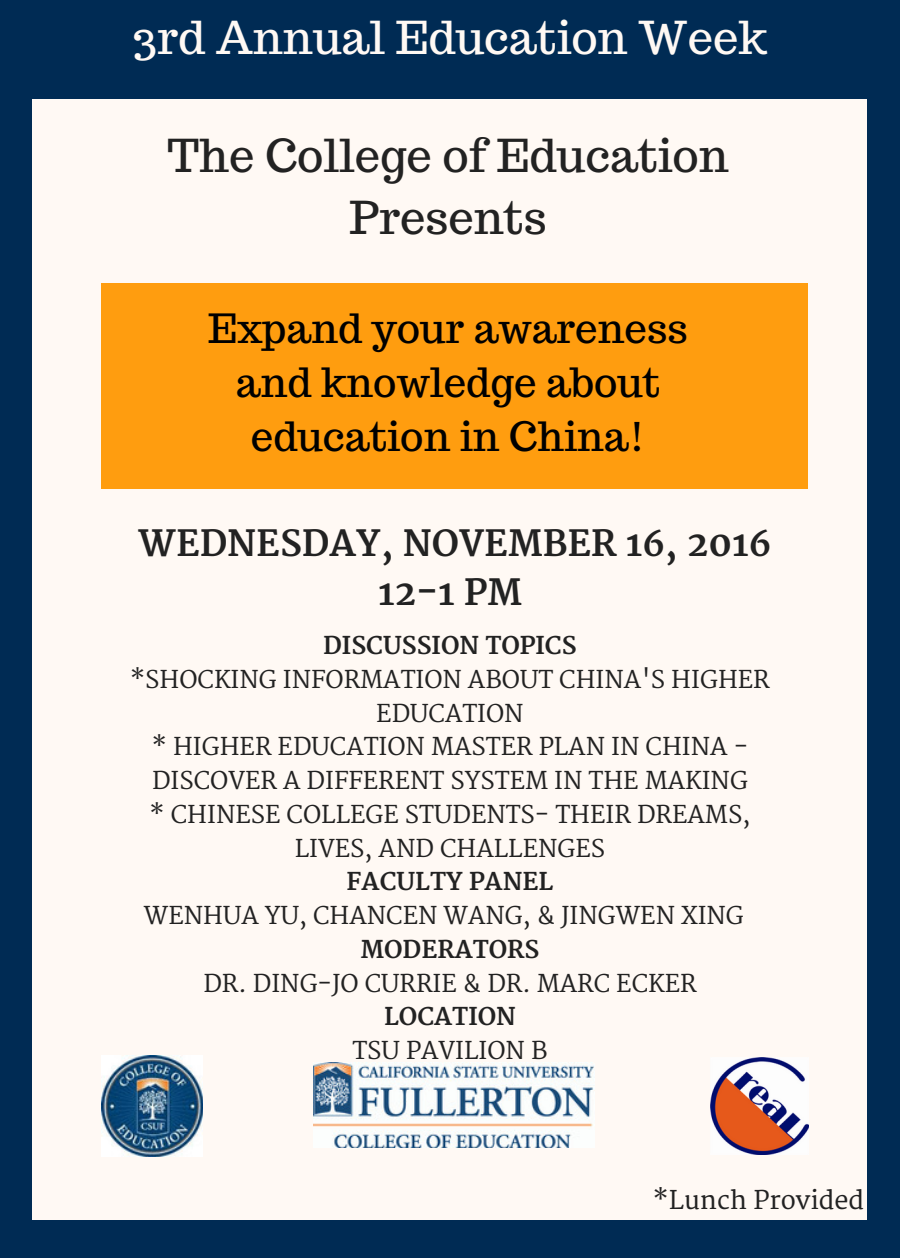
<style>
.page{position:relative;width:900px;height:1258px;background:#002b54}
.page>*{position:absolute;margin:0;border:0;box-sizing:border-box;transform-origin:0 0}
.t1{font:45.25px/62px "Trocchi";color:#222;text-align:center}
.t2{font:45.25px "Trocchi";color:#fff9f4}
.t3{font:40.25px/54.5px "Trocchi";color:#000;text-align:center}
.t4{font:700 35.25px/48.8px "Merriweather";color:#222;text-align:center}
.t5{font:25.25px "Merriweather";color:#222}
.t6{font:24px/33.8px "Merriweather";color:#222;text-align:center}
.t7{font:700 24px "Merriweather";color:#222}
</style>
<div class="page">
<div style="left:32px;top:0;width:834px;height:1258px;background:#fff9f4"></div>
<div style="left:0;top:0;width:900px;height:99px;background:#002b54"></div>
<img style="left:313px;top:1062px;width:281px;height:85px">
<img style="left:711px;top:1057px;width:97px;height:97px">
<img style="left:101px;top:1055px;width:101px;height:101px">
<div style="left:0;top:1220px;width:900px;height:37px;background:#002b54"></div>
<div style="left:101px;top:283px;width:707px;height:205px;background:#ff9d0f"></div>
<h1 class="t2" style="left:133px;top:8px;width:636px">3rd Annual Education Week</h1>
<h1 class="t1" style="left:167px;top:124px;width:563px">The College of Education<br>Presents</h1>
<h2 class="t3" style="left:208px;top:300px;width:481px">Expand your awareness and knowledge about education in China!</h2>
<h3 class="t4" style="left:138px;top:521px;width:635px">WEDNESDAY, NOVEMBER 16, 2016<br>12-1 PM</h3>
<p class="t7" style="left:323px;top:631px;width:255px">DISCUSSION TOPICS</p>
<p class="t6" style="left:130px;top:663px;width:641px">*SHOCKING INFORMATION ABOUT CHINA'S HIGHER EDUCATION<br>* HIGHER EDUCATION MASTER PLAN IN CHINA - DISCOVER A DIFFERENT SYSTEM IN THE MAKING<br>* CHINESE COLLEGE STUDENTS- THEIR DREAMS, LIVES, AND CHALLENGES</p>
<p class="t7" style="left:347px;top:868px;width:208px">FACULTY PANEL</p>
<p class="t6" style="left:144px;top:899px;width:601px">WENHUA YU, CHANCEN WANG, &amp; JINGWEN XING</p>
<p class="t7" style="left:361px;top:935px;width:180px">MODERATORS</p>
<p class="t6" style="left:203px;top:967px;width:495px">DR. DING-JO CURRIE &amp; DR. MARC ECKER</p>
<p class="t7" style="left:384px;top:1003px;width:133px">LOCATION</p>
<p class="t6" style="left:352px;top:1034px;width:197px">TSU PAVILION B</p>
<p class="t5" style="left:653px;top:1185px;width:213px">*Lunch Provided</p>
</div>
